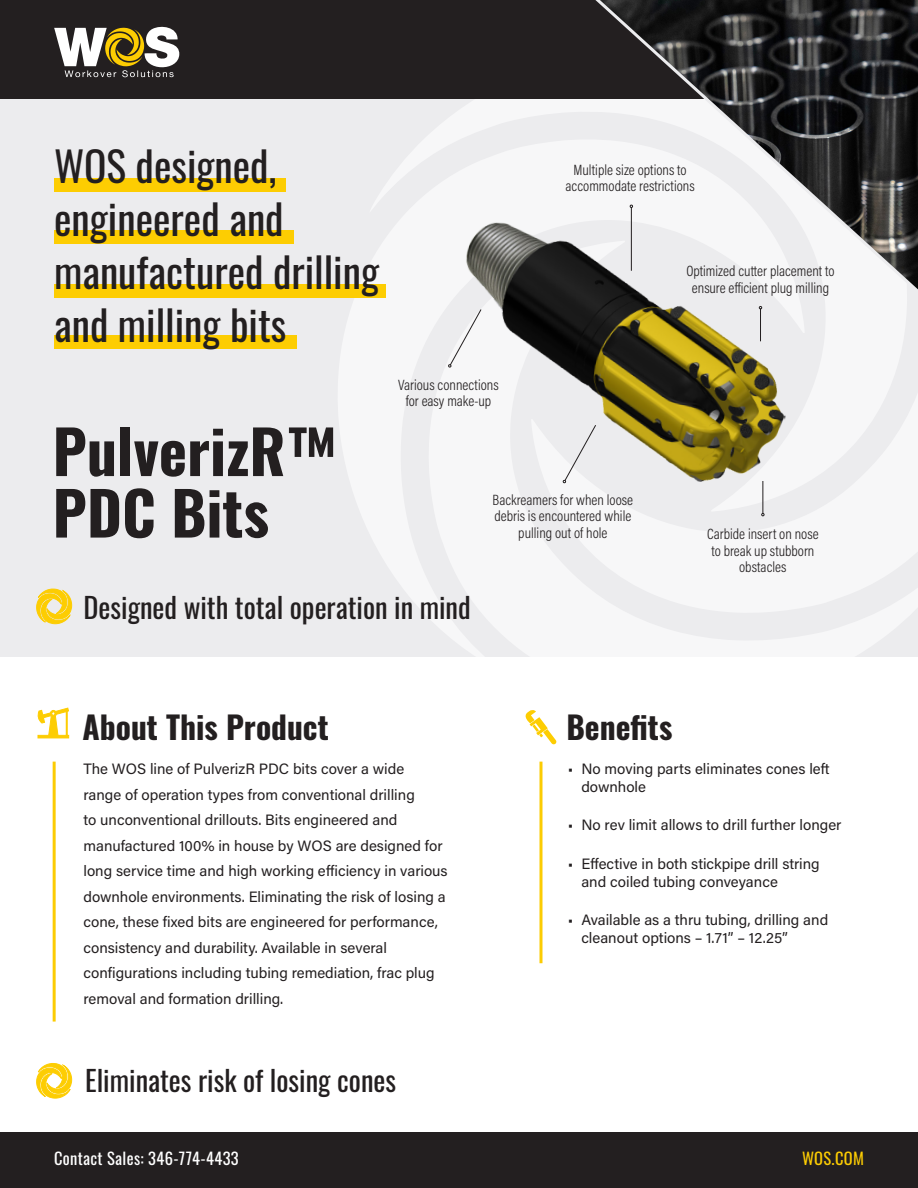
<style>
.page{position:relative;width:918px;height:1188px;background:#fff}
.page>*{position:absolute;margin:0;border:0;box-sizing:border-box;transform-origin:0 0}
.t1{font:700 60px/61.5px "Oswald";color:#231f20}
.t2{font:41.55px/52.8px "Oswald";color:#231f20}
.t3{font:700 31.5px "Oswald";color:#231f20}
.t4{font:28.5px "Oswald";color:#231f20}
.t5{font:16.5px "Oswald";letter-spacing:.02em;color:#fff}
.t6{font:16.5px "Oswald";letter-spacing:.02em;color:#fccc03}
.t7{font:15px/25.5px "Acumin Pro";color:#231f20}
.t8{font:15px/16.5px "Acumin Variable Concept";color:#231f20;text-align:center}
</style>
<div class="page">
<div style="left:0;top:0;width:918px;height:657px;background:#ececee"></div>
<svg style="left:369px;top:98px;width:162px;height:41px"></svg>
<svg style="left:805px;top:613px;width:106px;height:44px;fill:#f7f7f8"></svg>
<svg style="left:531px;top:98px;width:387px;height:515px;fill:#f7f7f8"></svg>
<svg style="left:337px;top:139px;width:468px;height:518px;fill:#f7f7f8"></svg>
<img style="left:439px;top:211px;width:363px;height:278px">
<div style="left:0;top:0;width:918px;height:98px;background:#231f20"></div>
<svg style="left:573px;top:0;width:345px;height:304px"></svg>
<svg style="left:54px;top:27px;width:125px;height:50px"></svg>
<div style="left:0;top:1132px;width:918px;height:56px;background:#231f20"></div>
<hr style="left:539px;top:762px;width:3px;height:201px;background:#fccc03">
<hr style="left:53px;top:762px;width:3px;height:260px;background:#fccc03">
<svg style="left:37px;top:707px;width:32px;height:32px"></svg>
<svg style="left:525px;top:710px;width:32px;height:35px"></svg>
<svg style="left:37px;top:1063px;width:35px;height:35px"></svg>
<svg style="left:37px;top:589px;width:35px;height:35px"></svg>
<div style="left:54px;top:335px;width:243px;height:14px;background:#fdcd02"></div>
<div style="left:54px;top:178px;width:232px;height:13px;background:#fdcd02"></div>
<div style="left:54px;top:230px;width:240px;height:13px;background:#fdcd02"></div>
<div style="left:54px;top:284px;width:332px;height:13px;background:#fdcd02"></div>
<hr style="left:760px;top:309px;width:1px;height:32px;background:#231f20">
<hr style="left:763px;top:481px;width:1px;height:33px;background:#231f20">
<svg style="left:448px;top:309px;width:34px;height:59px"></svg>
<svg style="left:563px;top:424px;width:33px;height:59px"></svg>
<hr style="left:631px;top:207px;width:1px;height:64px;background:#231f20">
<p class="t2" style="left:54px;top:136px;width:326px">WOS designed, engineered and manufactured drilling and milling bits</p>
<p class="t1" style="left:53px;top:425px;width:286px">PulverizR™<br>PDC Bits</p>
<p class="t8" style="left:566px;top:161px;width:131px">Multiple size options to accommodate restrictions</p>
<p class="t8" style="left:398px;top:376px;width:102px">Various connections for easy make-up</p>
<p class="t8" style="left:493px;top:491px;width:142px">Backreamers for when loose debris is encountered while pulling out of hole</p>
<p class="t8" style="left:686px;top:262px;width:150px">Optimized cutter placement to ensure efficient plug milling</p>
<p class="t8" style="left:707px;top:525px;width:113px">Carbide insert on nose to break up stubborn obstacles</p>
<p class="t4" style="left:83px;top:582px;width:389px">Designed with total operation in mind</p>
<p class="t3" style="left:83px;top:710px;width:248px">About This Product</p>
<p class="t3" style="left:566px;top:710px;width:107px">Benefits</p>
<p class="t7" style="left:83px;top:756px;width:366px">The WOS line of PulverizR PDC bits cover a wide<br>range of operation types from conventional drilling<br>to unconventional drillouts. Bits engineered and manufactured 100% in house by WOS are designed for long service time and high working efficiency in various downhole environments. Eliminating the risk of losing a cone, these fixed bits are engineered for performance, consistency and durability. Available in several configurations including tubing remediation, frac plug removal and formation drilling.</p>
<p class="t7" style="left:581px;top:759px;width:250px;line-height:18px;text-indent:-14px">• No moving parts eliminates cones left downhole</p>
<p class="t7" style="left:568px;top:812px;width:275px">• No rev limit allows to drill further longer</p>
<p class="t7" style="left:581px;top:854px;width:240px;line-height:18px;text-indent:-14px">• Effective in both stickpipe drill string and coiled tubing conveyance</p>
<p class="t7" style="left:581px;top:910px;width:248px;line-height:18px;text-indent:-14px">• Available as a thru tubing, drilling and cleanout options – 1.71” – 12.25”</p>
<p class="t4" style="left:85px;top:1055px;width:313px">Eliminates risk of losing cones</p>
<p class="t5" style="left:54px;top:1144px;width:186px">Contact Sales: 346-774-4433</p>
<p class="t6" style="left:802px;top:1144px;width:63px">WOS.COM</p>
</div>
